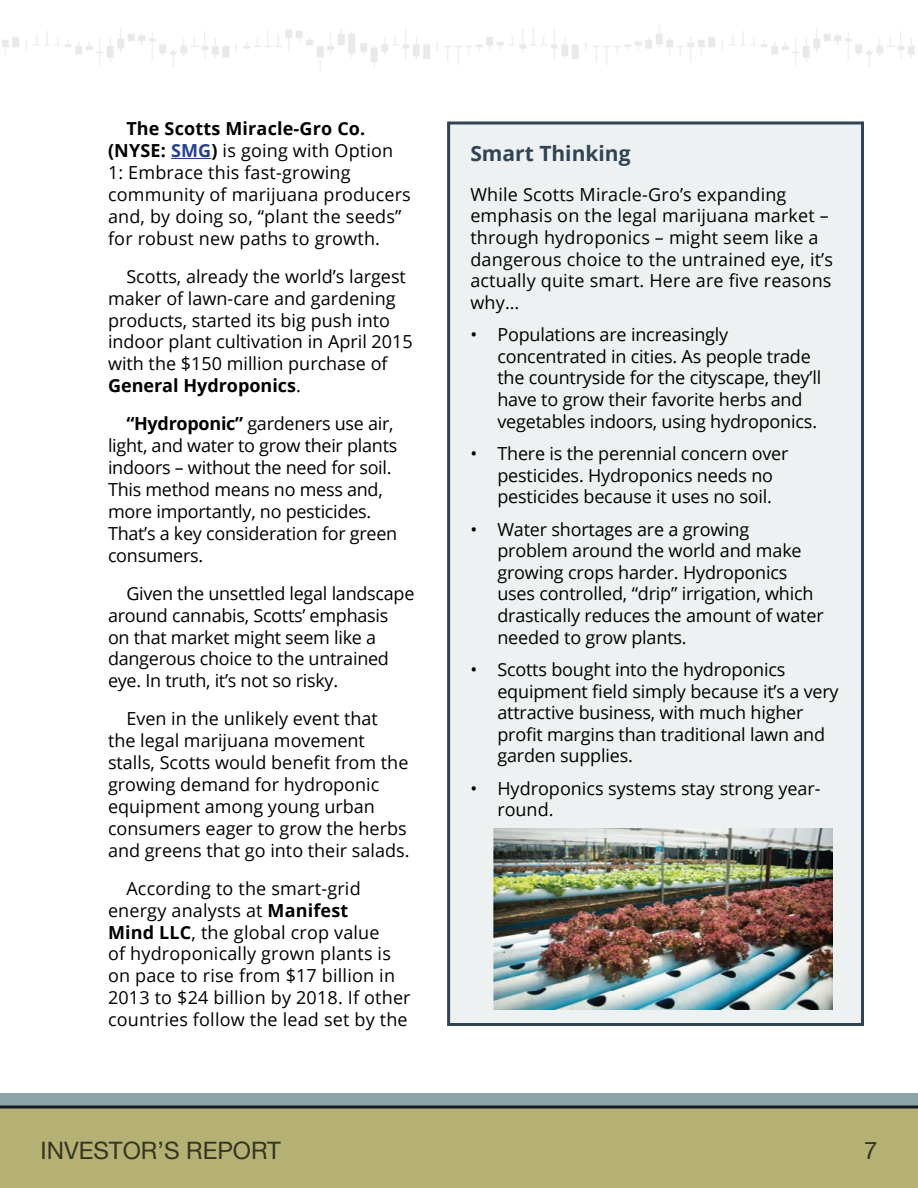
<style>
.page{position:relative;width:918px;height:1188px;background:#fff}
.page>*{position:absolute;margin:0;border:0;box-sizing:border-box;transform-origin:0 0}
.t1{font:24px "Helvetica Neue";color:#343522}
.t2{font:700 21px "Open Sans";color:#304454}
.t3{font:18px/21.9px "Open Sans";letter-spacing:-.01em;color:#000}
.t4{font:18px/21.9px "Open Sans";letter-spacing:.01em;color:#000}
.s1{font-weight:700}
.s2{font-weight:700;color:#25408f}
</style>
<div class="page">
<img style="left:2px;top:25px;width:913px;height:46px">
<div style="left:0;top:1094px;width:918px;height:13px;background:#8aa5a5"></div>
<div style="left:0;top:1106px;width:918px;height:82px;background:#b5b174"></div>
<hr style="left:0;top:1106px;width:918px;height:2px;background:#18162b">
<hr style="left:171px;top:158px;width:40px;height:1px;background:#25408f">
<div style="left:449px;top:123px;width:413px;height:901px;background:#edf1f1"></div>
<div style="left:447px;top:122px;width:417px;height:904px;border:3px solid #304454"></div>
<img style="left:494px;top:828px;width:338px;height:181px">
<p class="t4" style="left:108px;top:117px;width:304px;text-indent:18px"><span class="s1">The Scotts Miracle-Gro Co. (NYSE:</span> <span class="s2">SMG</span><span class="s1">)</span> is going with Option<br>1: Embrace this fast-growing community of marijuana producers and, by doing so, “plant the seeds” for robust new paths to growth.</p>
<p class="t3" style="left:108px;top:265px;width:306px;text-indent:18px">Scotts, already the world’s largest maker of lawn-care and gardening products, started its big push into indoor plant cultivation in April 2015 with the $150 million purchase of <span class="s1">General Hydroponics</span>.</p>
<p class="t3" style="left:108px;top:412px;width:291px;text-indent:18px"><span class="s1">“Hydroponic”</span> gardeners use air, light, and water to grow their plants indoors – without the need for soil.<br>This method means no mess and, more importantly, no pesticides.<br>That’s a key consideration for green consumers.</p>
<p class="t3" style="left:108px;top:582px;width:308px;text-indent:18px">Given the unsettled legal landscape around cannabis, Scotts’ emphasis on that market might seem like a dangerous choice to the untrained eye. In truth, it’s not so risky.</p>
<p class="t3" style="left:108px;top:707px;width:303px;text-indent:18px">Even in the unlikely event that the legal marijuana movement stalls, Scotts would benefit from the growing demand for hydroponic equipment among young urban consumers eager to grow the herbs and greens that go into their salads.</p>
<p class="t4" style="left:108px;top:877px;width:304px;text-indent:18px">According to the smart-grid energy analysts at <span class="s1">Manifest<br>Mind LLC</span>, the global crop value<br>of hydroponically grown plants is on pace to rise from $17 billion in<br>2013 to $24 billion by 2018. If other countries follow the lead set by the</p>
<p class="t2" style="left:470px;top:138px;width:162px">Smart Thinking</p>
<p class="t4" style="left:470px;top:183px;width:364px">While Scotts Miracle-Gro’s expanding emphasis on the legal marijuana market – through hydroponics – might seem like a dangerous choice to the untrained eye, it’s actually quite smart. Here are five reasons why…</p>
<p class="t3" style="left:497px;top:323px;width:325px;text-indent:-27px">• Populations are increasingly concentrated in cities. As people trade the countryside for the cityscape, they’ll have to grow their favorite herbs and vegetables indoors, using hydroponics.</p>
<p class="t3" style="left:497px;top:442px;width:293px;text-indent:-27px">• There is the perennial concern over pesticides. Hydroponics needs no pesticides because it uses no soil.</p>
<p class="t3" style="left:497px;top:518px;width:328px;text-indent:-27px">• Water shortages are a growing problem around the world and make growing crops harder. Hydroponics uses controlled, “drip” irrigation, which drastically reduces the amount of water needed to grow plants.</p>
<p class="t3" style="left:497px;top:658px;width:343px;text-indent:-27px">• Scotts bought into the hydroponics equipment field simply because it’s a very attractive business, with much higher profit margins than traditional lawn and garden supplies.</p>
<p class="t3" style="left:497px;top:777px;width:325px;text-indent:-27px">• Hydroponics systems stay strong year&shy;round.</p>
<h1 class="t1" style="left:40px;top:1136px;width:242px">INVESTOR’S REPORT</h1>
<h1 class="t1" style="left:864px;top:1136px;width:15px">7</h1>
</div>
